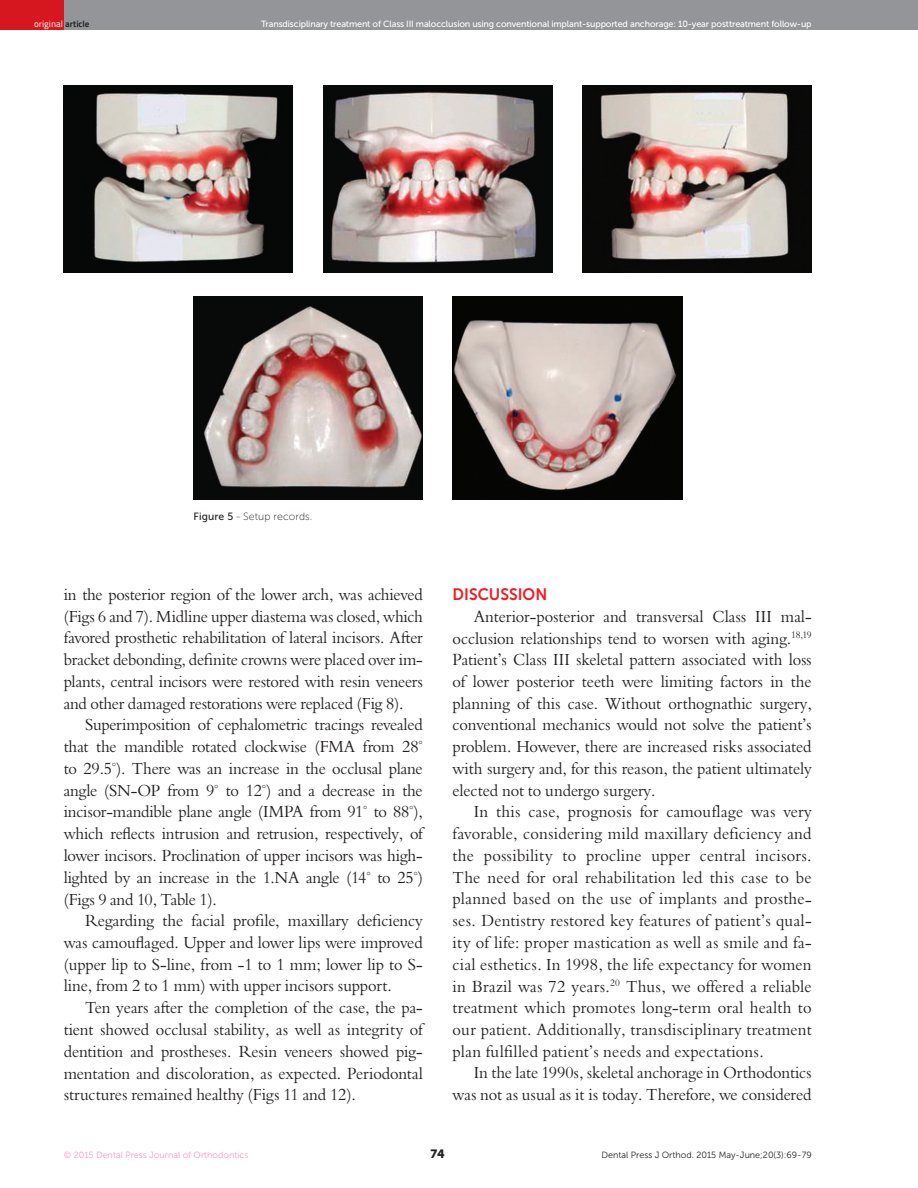
<style>
.page{position:relative;width:918px;height:1188px;background:#fff}
.page>*{position:absolute;margin:0;border:0;box-sizing:border-box;transform-origin:0 0}
.t1{font:16.5px/21.8px "Bergamo Std";letter-spacing:-.005em;color:#231f20;text-align:justify;scale:.95 1}
.t2{font:16.5px "Museo Sans 700";color:#ee1d23;scale:.95 1}
.t3{font:12px "Museo Sans 900";color:#231f20}
.t4{font:10.5px "Museo Sans 100";letter-spacing:.01em;color:#231f20}
.t5{font:9px "Museo Sans 500";letter-spacing:-.015em;color:#fff}
.t6{font:9px "Museo Sans 300";color:#231f20}
.t7{font:9px "Museo Sans 300";color:#f499c2}
.t8{font:9px "Titillium Text 22 L";color:#fff}
.s1{font-weight:700;color:#231f20}
.s2{font-family:"Museo Sans 500"}
</style>
<div class="page">
<div style="left:0;top:0;width:918px;height:30px;background:#939598"></div>
<div style="left:0;top:0;width:64px;height:30px;background:#d7171f"></div>
<img style="left:63px;top:85px;width:230px;height:188px">
<img style="left:323px;top:85px;width:229px;height:188px">
<img style="left:582px;top:85px;width:230px;height:188px">
<img style="left:193px;top:297px;width:230px;height:202px">
<img style="left:453px;top:297px;width:229px;height:202px">
<p class="t8" style="left:34px;top:17px;width:57px">original <span class="s1">article</span></p>
<p class="t5" style="left:261px;top:19px;width:552px">Transdisciplinary treatment of Class III malocclusion using conventional implant-supported anchorage: 10-year posttreatment follow-up</p>
<p class="t4" style="left:194px;top:511px;width:120px"><span class="s2">Figure 5</span> - Setup records.</p>
<p class="t1" style="left:64px;top:584px;width:379px">in the posterior region of the lower arch, was achieved (Figs 6 and 7). Midline upper diastema was closed, which favored prosthetic rehabilitation of lateral incisors. After bracket debonding, definite crowns were placed over im&shy;plants, central incisors were restored with resin veneers and other damaged restorations were replaced (Fig 8).</p>
<p class="t1" style="left:64px;top:714px;width:379px;text-indent:21px">Superimposition of cephalometric tracings revealed that the mandible rotated clockwise (FMA from 28° to 29.5°). There was an increase in the occlusal plane angle (SN-OP from 9° to 12°) and a decrease in the incisor-mandible plane angle (IMPA from 91° to 88°), which reflects intrusion and retrusion, respectively, of lower incisors. Proclination of upper incisors was high&shy;lighted by an increase in the 1.NA angle (14° to 25°) (Figs 9 and 10, Table 1).</p>
<p class="t1" style="left:64px;top:910px;width:379px;text-indent:21px">Regarding the facial profile, maxillary deficiency was camouflaged. Upper and lower lips were improved (upper lip to S-line, from -1 to 1 mm; lower lip to S&shy;line, from 2 to 1 mm) with upper incisors support.</p>
<p class="t1" style="left:64px;top:997px;width:379px;text-indent:21px">Ten years after the completion of the case, the pa&shy;tient showed occlusal stability, as well as integrity of dentition and prostheses. Resin veneers showed pig&shy;mentation and discoloration, as expected. Periodontal structures remained healthy (Figs 11 and 12).</p>
<p class="t2" style="left:453px;top:585px;width:101px">DISCUSSION</p>
<p class="t1" style="left:453px;top:605px;width:380px;text-indent:21px">Anterior-posterior and transversal Class III mal&shy;occlusion relationships tend to worsen with aging.<sup>18,19<br></sup>Patient’s Class III skeletal pattern associated with loss of lower posterior teeth were limiting factors in the planning of this case. Without orthognathic surgery, conventional mechanics would not solve the patient’s problem. However, there are increased risks associated with surgery and, for this reason, the patient ultimately elected not to undergo surgery.</p>
<p class="t1" style="left:453px;top:801px;width:380px;text-indent:21px">In this case, prognosis for camouflage was very favorable, considering mild maxillary deficiency and the possibility to procline upper central incisors.<br>The need for oral rehabilitation led this case to be planned based on the use of implants and prosthe&shy;ses. Dentistry restored key features of patient’s qual&shy;ity of life: proper mastication as well as smile and fa&shy;cial esthetics. In 1998, the life expectancy for women in Brazil was 72 years.<sup>20</sup> Thus, we offered a reliable treatment which promotes long-term oral health to our patient. Additionally, transdisciplinary treatment plan fulfilled patient’s needs and expectations.</p>
<p class="t1" style="left:453px;top:1062px;width:379px;text-align:right">In the late 1990s, skeletal anchorage in Orthodontics was not as usual as it is today. Therefore, we considered</p>
<p class="t7" style="left:64px;top:1150px;width:186px">© 2015 Dental Press Journal of Orthodontics</p>
<p class="t3" style="left:431px;top:1147px;width:16px">74</p>
<p class="t6" style="left:602px;top:1150px;width:212px">Dental Press J Orthod. 2015 May-June;20(3):69-79</p>
</div>
